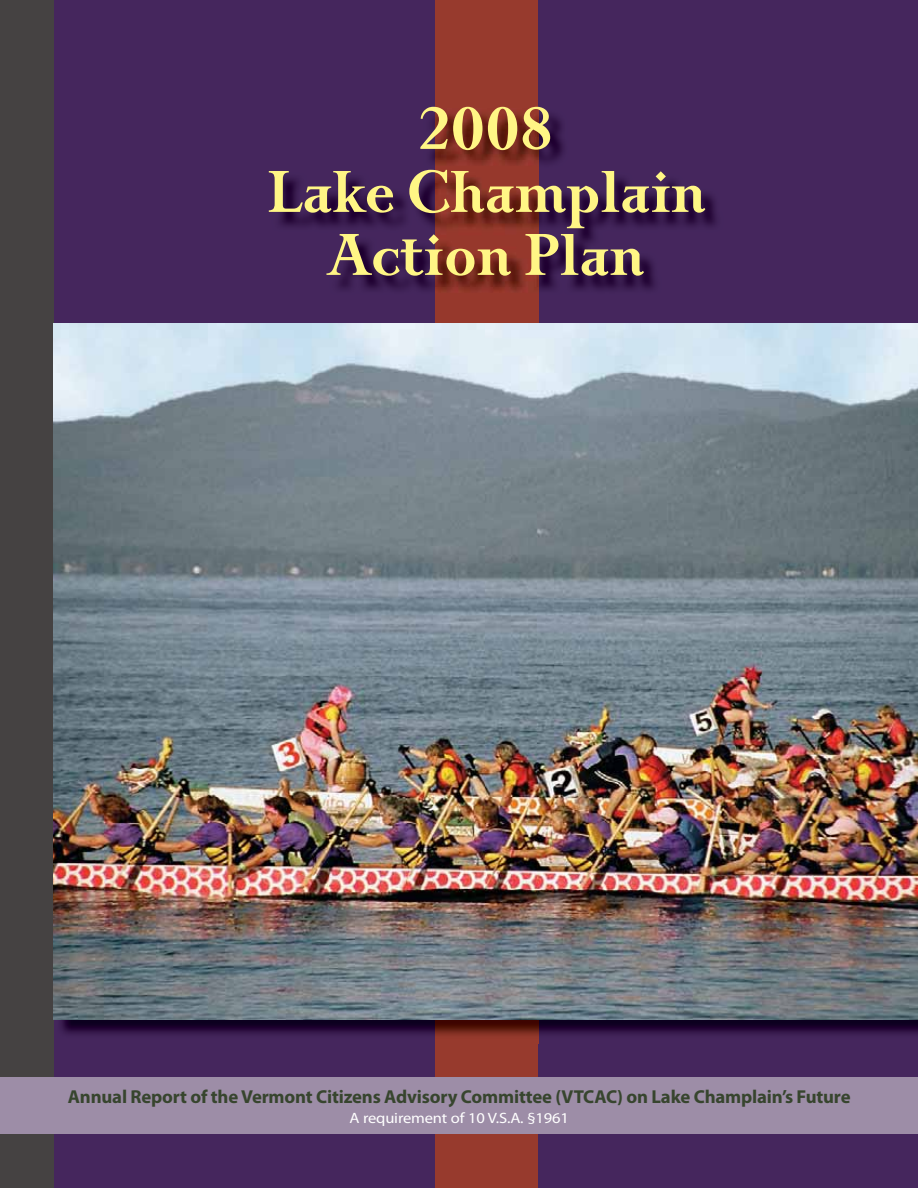
<style>
.page{position:relative;width:918px;height:1188px;background:#45265d}
.page>*{position:absolute;margin:0;border:0;box-sizing:border-box;transform-origin:0 0}
.t1{font:700 72px/63px "Priori Ser";letter-spacing:-.025em;color:#fff685;text-align:center}
.t2{font:700 18.75px "Myriad Pro";letter-spacing:-.01em;color:#37452e}
.t3{font:15px "Myriad Pro";letter-spacing:-.01em;color:#fff;scale:1.1 1}
</style>
<div class="page">
<div style="left:0;top:0;width:54px;height:1188px;background:#454242"></div>
<div style="left:436px;top:0;width:102px;height:1188px;background:#973a2d"></div>
<div style="left:0;top:1077px;width:918px;height:57px;background:#9d8da7"></div>
<img style="left:280px;top:108px;width:436px;height:215px">
<img style="left:418px;top:1020px;width:500px;height:24px">
<img style="left:54px;top:323px;width:864px;height:697px">
<h1 class="t1" style="left:265px;top:93px;width:443px">2008<br>Lake Champlain<br>Action Plan</h1>
<p class="t2" style="left:68px;top:1086px;width:784px">Annual Report of the Vermont Citizens Advisory Committee (VTCAC) on Lake Champlain’s Future</p>
<p class="t3" style="left:349px;top:1109px;width:201px">A requirement of 10 V.S.A. §1961</p>
</div>
